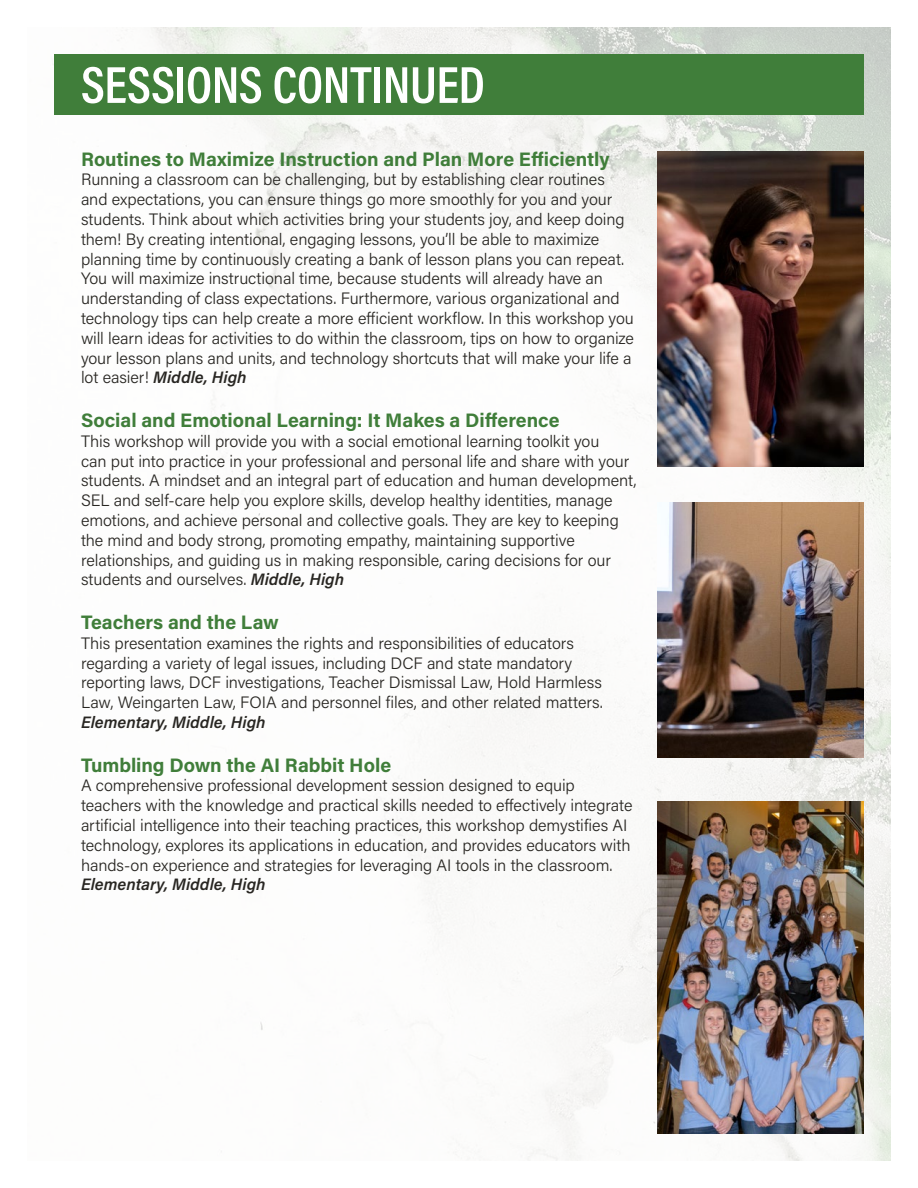
<style>
.page{position:relative;width:918px;height:1188px;background:#fff}
.page>*{position:absolute;margin:0;border:0;box-sizing:border-box;transform-origin:0 0}
.t1{font:600 52.5px "Acumin Pro Cond";letter-spacing:-.01em;color:#fff}
.t2{font:700 19.5px "Acumin Pro";color:#407e3a}
.t3{font:300 16.5px/19.8px "Acumin Pro";letter-spacing:-.005em;color:#282622}
.t4{font:italic 600 16.5px "Acumin Pro";color:#282622}
.s1{font-weight:600;font-style:italic}
</style>
<div class="page">
<img style="left:53px;top:27px;width:838px;height:1134px">
<img style="left:658px;top:151px;width:206px;height:315px">
<div style="left:54px;top:54px;width:810px;height:61px;background:#407e3a"></div>
<img style="left:658px;top:801px;width:206px;height:333px">
<img style="left:658px;top:503px;width:206px;height:255px">
<h1 class="t1" style="left:81px;top:50px;width:405px">SESSIONS CONTINUED</h1>
<p class="t2" style="left:81px;top:145px;width:530px">Routines to Maximize Instruction and Plan More Efficiently</p>
<p class="t3" style="left:81px;top:169px;width:555px">Running a classroom can be challenging, but by establishing clear routines and expectations, you can ensure things go more smoothly for you and your students. Think about which activities bring your students joy, and keep doing them! By creating intentional, engaging lessons, you’ll be able to maximize planning time by continuously creating a bank of lesson plans you can repeat.<br>You will maximize instructional time, because students will already have an understanding of class expectations. Furthermore, various organizational and technology tips can help create a more efficient workflow. In this workshop you will learn ideas for activities to do within the classroom, tips on how to organize your lesson plans and units, and technology shortcuts that will make your life a lot easier! <span class="s1">Middle, High</span></p>
<p class="t2" style="left:81px;top:406px;width:480px">Social and Emotional Learning: It Makes a Difference</p>
<p class="t3" style="left:81px;top:430px;width:557px">This workshop will provide you with a social emotional learning toolkit you<br>can put into practice in your professional and personal life and share with your students. A mindset and an integral part of education and human development, SEL and self-care help you explore skills, develop healthy identities, manage emotions, and achieve personal and collective goals. They are key to keeping the mind and body strong, promoting empathy, maintaining supportive relationships, and guiding us in making responsible, caring decisions for our students and ourselves. <span class="s1">Middle, High</span></p>
<p class="t2" style="left:81px;top:608px;width:199px">Teachers and the Law</p>
<p class="t3" style="left:81px;top:633px;width:523px">This presentation examines the rights and responsibilities of educators regarding a variety of legal issues, including DCF and state mandatory reporting laws, DCF investigations, Teacher Dismissal Law, Hold Harmless Law, Weingarten Law, FOIA and personnel files, and other related matters.</p>
<p class="t4" style="left:81px;top:711px;width:186px">Elementary, Middle, High</p>
<p class="t2" style="left:81px;top:751px;width:312px">Tumbling Down the AI Rabbit Hole</p>
<p class="t3" style="left:81px;top:775px;width:553px">A comprehensive professional development session designed to equip teachers with the knowledge and practical skills needed to effectively integrate artificial intelligence into their teaching practices, this workshop demystifies AI technology, explores its applications in education, and provides educators with hands-on experience and strategies for leveraging AI tools in the classroom.</p>
<p class="t4" style="left:81px;top:873px;width:186px">Elementary, Middle, High</p>
</div>
